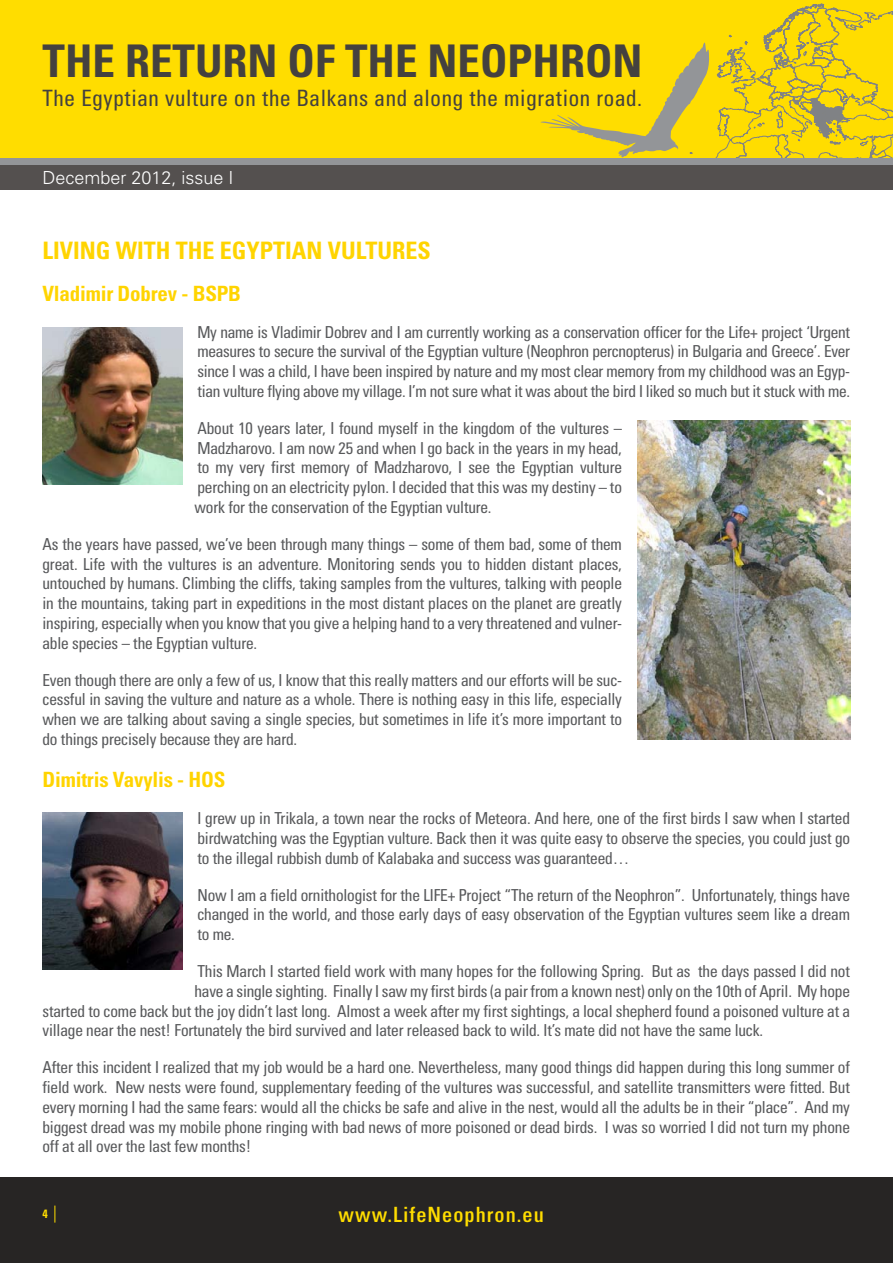
<style>
.page{position:relative;width:893px;height:1263px;background:#fff}
.page>*{position:absolute;margin:0;border:0;box-sizing:border-box;transform-origin:0 0}
.t1{font:700 45px "SP Universus Cond";color:#44413f}
.t2{font:700 24px "SP Universus Cond";color:#ffd400}
.t3{font:22.5px "SP Universus Cond";letter-spacing:.03em;color:#44413f}
.t4{font:700 21px "SP Universus Cond";letter-spacing:-.01em;color:#ffd400}
.t5{font:600 21px "SP Universus Cond";letter-spacing:.05em;color:#fd0}
.t6{font:300 18px "SP Universus";color:#fff}
.t7{font:16.5px/19.8px "SP Universus Cond";letter-spacing:-.01em;color:#58595b;text-align:justify}
.t8{font:700 12px "SP Universus Cond";color:#fd0}
</style>
<div class="page">
<div style="left:0;top:0;width:893px;height:190px;background:#fd0"></div>
<div style="left:0;top:1178px;width:893px;height:85px;background:#272524"></div>
<svg style="left:0;top:159px;width:539px;height:7px;background:#8a8b8d"></svg>
<div style="left:0;top:166px;width:893px;height:24px;background:#54504f"></div>
<svg style="left:539px;top:3px;width:354px;height:163px"></svg>
<img style="left:43px;top:812px;width:140px;height:157px">
<img style="left:43px;top:327px;width:140px;height:158px">
<img style="left:637px;top:420px;width:213px;height:320px">
<svg style="left:55px;top:1205px;width:1px;height:17px"></svg>
<h1 class="t1" style="left:43px;top:35px;width:602px">THE RETURN OF THE NEOPHRON</h1>
<h3 class="t3" style="left:43px;top:85px;width:601px">The Egyptian vulture on the Balkans and along the migration road.</h3>
<p class="t6" style="left:43px;top:167px;width:193px">December 2012, issue I</p>
<h2 class="t2" style="left:43px;top:236px;width:147px">Living with the</h2>
<h2 class="t2" style="left:220px;top:236px;width:160px">Egyptian Vu lture</h2>
<h2 class="t2" style="left:417px;top:236px;width:15px">s</h2>
<p class="t4" style="left:43px;top:281px;width:200px">Vladimir Dobrev - BSPB</p>
<p class="t7" style="left:197px;top:322px;width:654px">My name is Vladimir Dobrev and I am currently working as a conservation officer for the Life+ project ‘Urgent measures to secure the survival of the Egyptian vulture (Neophron percnopterus) in Bulgaria and Greece’. Ever since I was a child, I have been inspired by nature and my most clear memory from my childhood was an Egyp&shy;tian vulture flying above my village. I’m not sure what it was about the bird I liked so much but it stuck with me.</p>
<p class="t7" style="left:194px;top:418px;width:429px">About 10 years later, I found myself in the kingdom of the vultures – Madzharovo. I am now 25 and when I go back in the years in my head, to my very first memory of Madzharovo, I see the Egyptian vulture perching on an electricity pylon. I decided that this was my destiny – to work for the conservation of the Egyptian vulture.</p>
<p class="t7" style="left:43px;top:534px;width:581px">As the years have passed, we’ve been through many things – some of them bad, some of them great. Life with the vultures is an adventure. Monitoring sends you to hidden distant places, untouched by humans. Climbing the cliffs, taking samples from the vultures, talking with people in the mountains, taking part in expeditions in the most distant places on the planet are greatly inspiring, especially when you know that you give a helping hand to a very threatened and vulner&shy;able species – the Egyptian vulture.</p>
<p class="t7" style="left:43px;top:670px;width:581px">Even though there are only a few of us, I know that this really matters and our efforts will be suc&shy;cessful in saving the vulture and nature as a whole. There is nothing easy in this life, especially when we are talking about saving a single species, but sometimes in life it’s more important to do things precisely because they are hard.</p>
<p class="t4" style="left:43px;top:767px;width:183px">Dimitris Vavylis - HOS</p>
<p class="t7" style="left:197px;top:808px;width:654px">I grew up in Trikala, a town near the rocks of Meteora. And here, one of the first birds I saw when I started birdwatching was the Egyptian vulture. Back then it was quite easy to observe the species, you could just go to the illegal rubbish dumb of Kalabaka and success was guaranteed…</p>
<p class="t7" style="left:197px;top:885px;width:654px">Now I am a field ornithologist for the LIFE+ Project “The return of the Neophron”. Unfortunately, things have changed in the world, and those early days of easy observation of the Egyptian vultures seem like a dream to me.</p>
<p class="t7" style="left:197px;top:961px;width:654px">This March I started field work with many hopes for the following Spring. But as the days passed I did not</p>
<p class="t7" style="left:194px;top:981px;width:657px">have a single sighting. Finally I saw my first birds (a pair from a known nest) only on the 10th of April. My hope</p>
<p class="t7" style="left:42px;top:1001px;width:809px">started to come back but the joy didn’t last long. Almost a week after my first sightings, a local shepherd found a poisoned vulture at a</p>
<p class="t7" style="left:42px;top:1020px;width:722px">village near the nest! Fortunately the bird survived and later released back to wild. It’s mate did not have the same luck.</p>
<p class="t7" style="left:42px;top:1057px;width:809px">After this incident I realized that my job would be a hard one. Nevertheless, many good things did happen during this long summer of field work. New nests were found, supplementary feeding of the vultures was successful, and satellite transmitters were fitted. But every morning I had the same fears: would all the chicks be safe and alive in the nest, would all the adults be in their “place”. And my biggest dread was my mobile phone ringing with bad news of more poisoned or dead birds. I was so worried I did not turn my phone off at all over the last few months!</p>
<p class="t8" style="left:43px;top:1207px;width:7px">4</p>
<p class="t5" style="left:338px;top:1202px;width:207px">www.LifeNeophron.eu</p>
</div>
